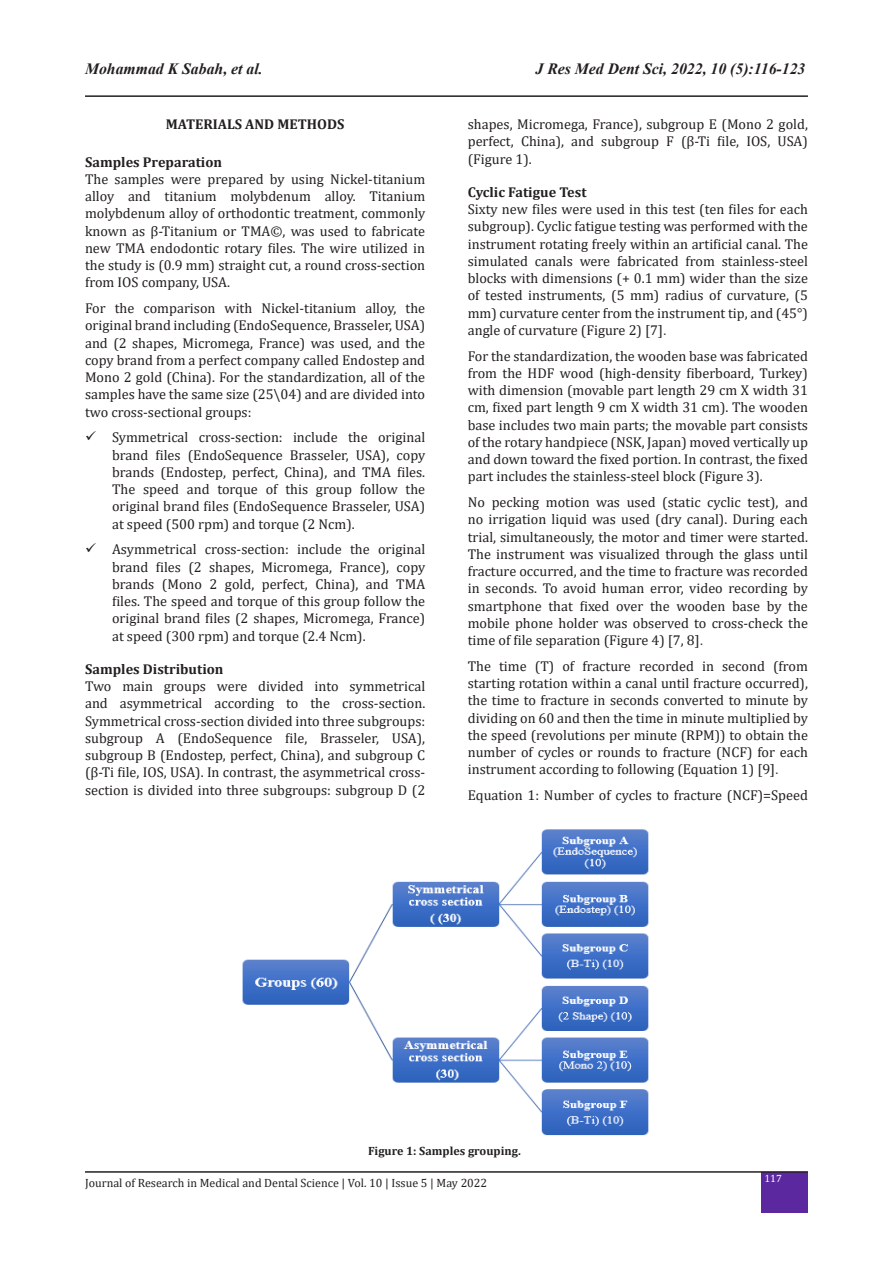
<style>
.page{position:relative;width:893px;height:1263px;background:#fff}
.page>*{position:absolute;margin:0;border:0;box-sizing:border-box;transform-origin:0 0}
.t1{font:italic 700 15.75px "Times New Roman";color:#231f20}
.bd{font:14.25px/17.2px "Cambria";color:#231f20;text-align:justify}
.t2{font:700 14.25px "Cambria";color:#231f20}
.t3{font:12px "Cambria";color:#231f20}
.bd-2{font:700 12px "Cambria";color:#231f20}
.t4{font:10.5px "Cambria";color:#fff}
.s1{font-family:"Times New Roman"}
</style>
<div class="page">
<hr style="left:85px;top:95px;width:723px;height:2px;background:#231f20">
<div style="left:762px;top:1172px;width:46px;height:41px;background:#5b289f"></div>
<hr style="left:85px;top:1171px;width:723px;height:2px;background:#231f20">
<img style="left:242px;top:829px;width:407px;height:307px">
<p class="t1" style="left:85px;top:58px;width:179px">Mohammad K Sabah, et al.</p>
<p class="t1" style="left:536px;top:58px;width:271px">J Res Med Dent Sci, 2022, 10 (5):116-123</p>
<p class="t2" style="left:166px;top:114px;width:180px">MATERIALS AND METHODS</p>
<p class="t2" style="left:85px;top:152px;width:139px">Samples Preparation</p>
<p class="bd" style="left:85px;top:170px;width:342px">The samples were prepared by using Nickel-titanium alloy and titanium molybdenum alloy. Titanium molybdenum alloy of orthodontic treatment, commonly known as β-Titanium or TMA©, was used to fabricate new TMA endodontic rotary files. The wire utilized in the study is (0.9 mm) straight cut, a round cross-section from IOS company, USA.</p>
<p class="bd" style="left:85px;top:299px;width:342px">For the comparison with Nickel-titanium alloy, the original brand including (EndoSequence, Brasseler, USA) and (2 shapes, Micromega, France) was used, and the copy brand from a perfect company called Endostep and Mono 2 gold (China). For the standardization, all of the samples have the same size (25\04) and are divided into two cross-sectional groups:</p>
<p class="bd" style="left:112px;top:429px;width:315px">Symmetrical cross-section: include the original brand files (EndoSequence Brasseler, USA), copy brands (Endostep, perfect, China), and TMA files.<br>The speed and torque of this group follow the original brand files (EndoSequence Brasseler, USA) at speed (500 rpm) and torque (2 Ncm).</p>
<p class="bd" style="left:112px;top:541px;width:315px">Asymmetrical cross-section: include the original brand files (2 shapes, Micromega, France), copy brands (Mono 2 gold, perfect, China), and TMA files. The speed and torque of this group follow the original brand files (2 shapes, Micromega, France) at speed (300 rpm) and torque (2.4 Ncm).</p>
<p class="t2" style="left:85px;top:659px;width:140px">Samples Distribution</p>
<p class="bd" style="left:85px;top:677px;width:342px">Two main groups were divided into symmetrical and asymmetrical according to the cross-section.<br>Symmetrical cross-section divided into three subgroups: subgroup A (EndoSequence file, Brasseler, USA), subgroup B (Endostep, perfect, China), and subgroup C (β-Ti file, IOS, USA). In contrast, the asymmetrical cross&shy;section is divided into three subgroups: subgroup D (2</p>
<p class="bd" style="left:468px;top:115px;width:342px">shapes, Micromega, France), subgroup E (Mono 2 gold, perfect, China), and subgroup F (β-Ti file, IOS, USA) (Figure 1).</p>
<p class="t2" style="left:468px;top:182px;width:120px">Cyclic Fatigue Test</p>
<p class="bd" style="left:468px;top:200px;width:342px">Sixty new files were used in this test (ten files for each subgroup). Cyclic fatigue testing was performed with the instrument rotating freely within an artificial canal. The simulated canals were fabricated from stainless-steel blocks with dimensions (+ 0.1 mm) wider than the size of tested instruments, (5 mm) radius of curvature, (5 mm) curvature center from the instrument tip, and (45°) angle of curvature (Figure 2) [7]<span class="s1">.</span></p>
<p class="bd" style="left:468px;top:347px;width:342px">For the standardization, the wooden base was fabricated from the HDF wood (high-density fiberboard, Turkey) with dimension (movable part length 29 cm X width 31 cm, fixed part length 9 cm X width 31 cm). The wooden base includes two main parts; the movable part consists of the rotary handpiece (NSK, Japan) moved vertically up and down toward the fixed portion. In contrast, the fixed part includes the stainless-steel block (Figure 3).</p>
<p class="bd" style="left:468px;top:493px;width:342px">No pecking motion was used (static cyclic test), and no irrigation liquid was used (dry canal). During each trial, simultaneously, the motor and timer were started.<br>The instrument was visualized through the glass until fracture occurred, and the time to fracture was recorded in seconds. To avoid human error, video recording by smartphone that fixed over the wooden base by the mobile phone holder was observed to cross-check the time of file separation (Figure 4) [7, 8]<span class="s1">.</span></p>
<p class="bd" style="left:468px;top:657px;width:342px">The time (T) of fracture recorded in second (from starting rotation within a canal until fracture occurred), the time to fracture in seconds converted to minute by dividing on 60 and then the time in minute multiplied by the speed (revolutions per minute (RPM)) to obtain the number of cycles or rounds to fracture (NCF) for each instrument according to following (Equation 1) [9]<span class="s1">.</span></p>
<p class="bd" style="left:468px;top:786px;width:342px">Equation 1: Number of cycles to fracture (NCF)=Speed</p>
<p class="bd-2" style="left:368px;top:1142px;width:154px">Figure 1: Samples grouping.</p>
<p class="t3" style="left:85px;top:1176px;width:404px">Journal of Research in Medical and Dental Science | Vol. 10 | Issue 5 | May 2022</p>
<p class="t4" style="left:764px;top:1172px;width:19px">117</p>
</div>
